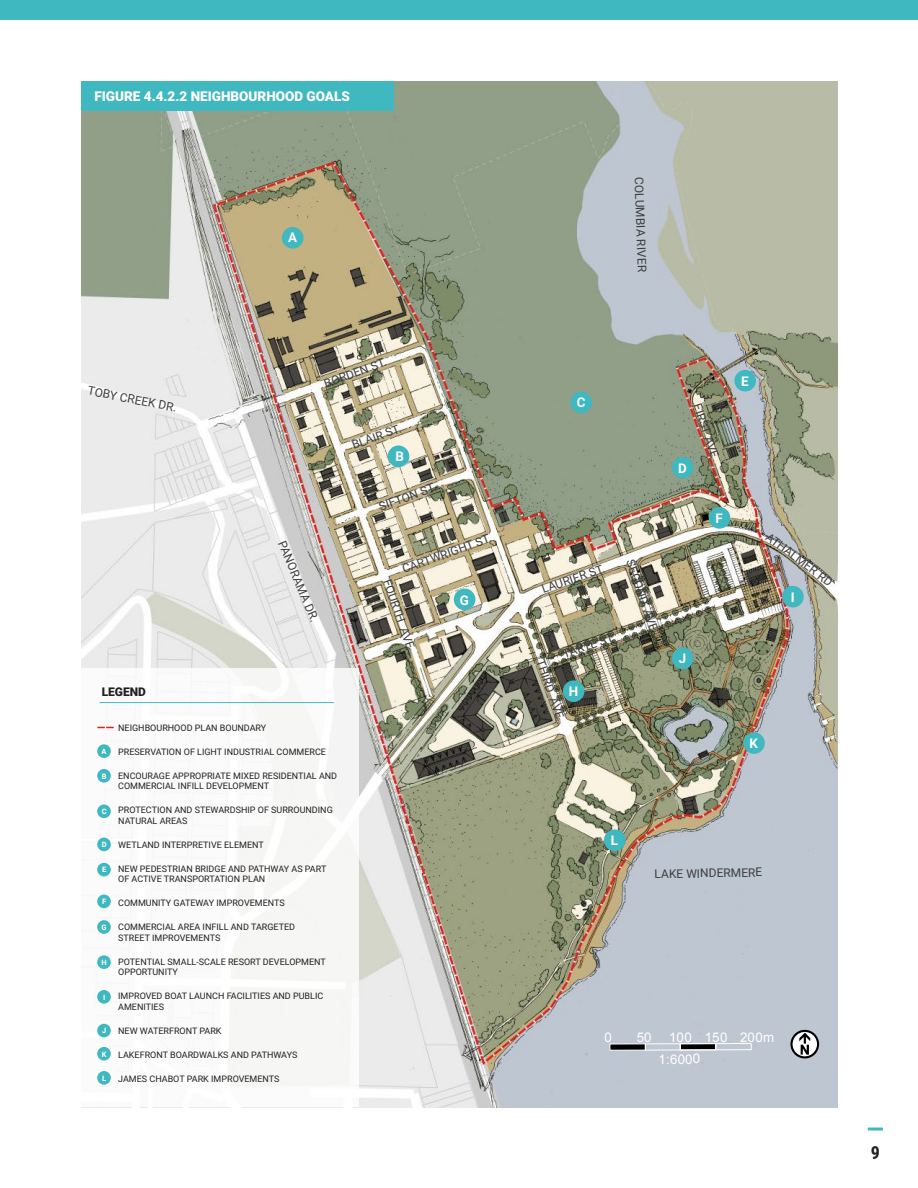
<style>
.page{position:relative;width:918px;height:1188px;background:#fff}
.page>*{position:absolute;margin:0;border:0;box-sizing:border-box;transform-origin:0 0}
.t1{font:700 18px "Roboto Condensed";color:#231f20}
.t2{font:900 13.5px "Roboto";color:#fff}
.t3{font:13.35px/21.6px "Arial";letter-spacing:.01em;color:#fff}
.t4{font:700 13.35px "Roboto";color:#fff}
.t5{font:12px "Roboto";color:#3e3e3f}
.t6{font:900 12px "Roboto";color:#231f20}
.t7{font:9px/10.5px "Roboto";color:#231f20}
.t8{font:700 7.5px "Roboto";color:#fff}
</style>
<div class="page">
<hr style="left:868px;top:1128px;width:15px;height:3px;background:#40b8bf">
<img style="left:81px;top:81px;width:756px;height:1026px">
<div style="left:0;top:0;width:918px;height:19px;background:#40b8bf"></div>
<div style="left:610px;top:1044px;width:35px;height:6px;background:#000"></div>
<div style="left:610px;top:1044px;width:36px;height:7px;border:1px solid #fff"></div>
<div style="left:645px;top:1043px;width:36px;height:7px;border:1px solid #fff"></div>
<div style="left:680px;top:1044px;width:36px;height:6px;background:#000"></div>
<div style="left:680px;top:1043px;width:36px;height:7px;border:1px solid #fff"></div>
<div style="left:715px;top:1043px;width:37px;height:7px;border:1px solid #fff"></div>
<svg style="left:790px;top:1030px;width:29px;height:29px"></svg>
<div style="left:81px;top:669px;width:277px;height:438px;background:#fff"></div>
<hr style="left:100px;top:702px;width:234px;height:1px;background:#40b8bf">
<svg style="left:97px;top:727px;width:17px;height:1px"></svg>
<div style="left:97px;top:744px;width:14px;height:14px;background:#40b8bf;border-radius:50%"></div>
<div style="left:97px;top:769px;width:14px;height:14px;background:#40b8bf;border-radius:50%"></div>
<div style="left:97px;top:805px;width:14px;height:13px;background:#40b8bf;border-radius:50%"></div>
<div style="left:97px;top:838px;width:14px;height:13px;background:#40b8bf;border-radius:50%"></div>
<div style="left:97px;top:863px;width:14px;height:13px;background:#40b8bf;border-radius:50%"></div>
<div style="left:97px;top:895px;width:14px;height:13px;background:#40b8bf;border-radius:50%"></div>
<div style="left:97px;top:920px;width:14px;height:14px;background:#40b8bf;border-radius:50%"></div>
<div style="left:97px;top:955px;width:14px;height:14px;background:#40b8bf;border-radius:50%"></div>
<div style="left:97px;top:990px;width:14px;height:14px;background:#40b8bf;border-radius:50%"></div>
<div style="left:97px;top:1024px;width:14px;height:13px;background:#40b8bf;border-radius:50%"></div>
<div style="left:97px;top:1047px;width:14px;height:14px;background:#40b8bf;border-radius:50%"></div>
<div style="left:97px;top:1071px;width:14px;height:14px;background:#40b8bf;border-radius:50%"></div>
<div style="left:81px;top:81px;width:312px;height:29px;background:#40b8bf"></div>
<div style="left:283px;top:228px;width:20px;height:20px;background:#40b8bf;border-radius:50%"></div>
<div style="left:282px;top:227px;width:21px;height:22px;border:2px solid #40b8bf;border-radius:50%"></div>
<div style="left:388px;top:446px;width:21px;height:20px;background:#40b8bf;border-radius:50%"></div>
<div style="left:388px;top:445px;width:21px;height:22px;border:2px solid #40b8bf;border-radius:50%"></div>
<div style="left:571px;top:392px;width:20px;height:20px;background:#40b8bf;border-radius:50%"></div>
<div style="left:570px;top:392px;width:22px;height:21px;border:2px solid #40b8bf;border-radius:50%"></div>
<div style="left:673px;top:458px;width:20px;height:20px;background:#40b8bf;border-radius:50%"></div>
<div style="left:672px;top:457px;width:22px;height:21px;border:2px solid #40b8bf;border-radius:50%"></div>
<div style="left:735px;top:371px;width:20px;height:20px;background:#40b8bf;border-radius:50%"></div>
<div style="left:734px;top:370px;width:22px;height:22px;border:2px solid #40b8bf;border-radius:50%"></div>
<div style="left:709px;top:508px;width:21px;height:20px;background:#40b8bf;border-radius:50%"></div>
<div style="left:709px;top:507px;width:21px;height:22px;border:2px solid #40b8bf;border-radius:50%"></div>
<div style="left:455px;top:589px;width:20px;height:20px;background:#40b8bf;border-radius:50%"></div>
<div style="left:454px;top:589px;width:21px;height:21px;border:2px solid #40b8bf;border-radius:50%"></div>
<div style="left:564px;top:681px;width:20px;height:20px;background:#40b8bf;border-radius:50%"></div>
<div style="left:563px;top:680px;width:21px;height:22px;border:2px solid #40b8bf;border-radius:50%"></div>
<div style="left:783px;top:587px;width:20px;height:20px;background:#40b8bf;border-radius:50%"></div>
<div style="left:782px;top:586px;width:22px;height:22px;border:2px solid #40b8bf;border-radius:50%"></div>
<div style="left:673px;top:648px;width:20px;height:20px;background:#40b8bf;border-radius:50%"></div>
<div style="left:672px;top:647px;width:22px;height:22px;border:2px solid #40b8bf;border-radius:50%"></div>
<div style="left:744px;top:733px;width:20px;height:20px;background:#40b8bf;border-radius:50%"></div>
<div style="left:743px;top:732px;width:22px;height:22px;border:2px solid #40b8bf;border-radius:50%"></div>
<div style="left:605px;top:830px;width:20px;height:20px;background:#40b8bf;border-radius:50%"></div>
<div style="left:604px;top:829px;width:22px;height:22px;border:2px solid #40b8bf;border-radius:50%"></div>
<h2 class="t2" style="left:94px;top:86px;width:257px">FIGURE 4.4.2.2 NEIGHBOURHOOD GOALS</h2>
<h3 class="t5" style="left:90px;top:382px;width:92px;rotate:11deg">TOBY CREEK DR.</h3>
<h3 class="t4" style="left:288px;top:228px;width:10px">A</h3>
<h3 class="t5" style="left:322px;top:376px;width:67px;rotate:-20deg">BORDEN ST.</h3>
<h3 class="t5" style="left:349px;top:437px;width:53px;rotate:-20deg">BLAIR ST.</h3>
<h3 class="t5" style="left:376px;top:499px;width:62px;rotate:-20deg">SIFTON ST.</h3>
<h3 class="t5" style="left:400px;top:561px;width:95px;rotate:-20deg">CARTWRIGHT ST.</h3>
<h3 class="t4" style="left:395px;top:447px;width:10px">B</h3>
<h3 class="t5" style="left:289px;top:538px;width:88px;rotate:67deg">PANORAMA DR.</h3>
<h3 class="t5" style="left:395px;top:577px;width:75px;rotate:71deg">FOURTH AVE</h3>
<h3 class="t4" style="left:460px;top:590px;width:11px">G</h3>
<h3 class="t6" style="left:102px;top:683px;width:46px">LEGEND</h3>
<p class="t7" style="left:118px;top:722px;width:150px">NEIGHBOURHOOD PLAN BOUNDARY</p>
<p class="t7" style="left:118px;top:746px;width:209px">PRESERVATION OF LIGHT INDUSTRIAL COMMERCE</p>
<p class="t7" style="left:118px;top:770px;width:221px">ENCOURAGE APPROPRIATE MIXED RESIDENTIAL AND<br>COMMERCIAL INFILL DEVELOPMENT</p>
<p class="t7" style="left:118px;top:804px;width:216px">PROTECTION AND STEWARDSHIP OF SURROUNDING<br>NATURAL AREAS</p>
<p class="t7" style="left:118px;top:839px;width:147px">WETLAND INTERPRETIVE ELEMENT</p>
<p class="t7" style="left:118px;top:863px;width:210px">NEW PEDESTRIAN BRIDGE AND PATHWAY AS PART<br>OF ACTIVE TRANSPORTATION PLAN</p>
<p class="t7" style="left:118px;top:897px;width:168px">COMMUNITY GATEWAY IMPROVEMENTS</p>
<p class="t7" style="left:118px;top:921px;width:178px">COMMERCIAL AREA INFILL AND TARGETED<br>STREET IMPROVEMENTS</p>
<p class="t7" style="left:118px;top:956px;width:209px">POTENTIAL SMALL-SCALE RESORT DEVELOPMENT<br>OPPORTUNITY</p>
<p class="t7" style="left:118px;top:990px;width:207px">IMPROVED BOAT LAUNCH FACILITIES AND PUBLIC<br>AMENITIES</p>
<p class="t7" style="left:118px;top:1025px;width:105px">NEW WATERFRONT PARK</p>
<p class="t7" style="left:118px;top:1049px;width:181px">LAKEFRONT BOARDWALKS AND PATHWAYS</p>
<p class="t7" style="left:118px;top:1073px;width:163px">JAMES CHABOT PARK IMPROVEMENTS</p>
<p class="t8" style="left:102px;top:746px;width:7px">A</p>
<p class="t8" style="left:102px;top:771px;width:6px">B</p>
<p class="t8" style="left:102px;top:806px;width:6px">C</p>
<p class="t8" style="left:102px;top:839px;width:6px">D</p>
<p class="t8" style="left:102px;top:864px;width:6px">E</p>
<p class="t8" style="left:102px;top:896px;width:6px">F</p>
<p class="t8" style="left:102px;top:922px;width:7px">G</p>
<p class="t8" style="left:101px;top:957px;width:7px">H</p>
<p class="t8" style="left:103px;top:992px;width:4px">I</p>
<p class="t8" style="left:102px;top:1025px;width:6px">J</p>
<p class="t8" style="left:102px;top:1049px;width:6px">K</p>
<p class="t8" style="left:102px;top:1073px;width:6px">L</p>
<h3 class="t5" style="left:647px;top:177px;width:96px;rotate:88deg">COLUMBIA RIVER</h3>
<h3 class="t4" style="left:577px;top:393px;width:10px">C</h3>
<h3 class="t5" style="left:539px;top:581px;width:68px;rotate:-19deg">LAURIER ST.</h3>
<h3 class="t5" style="left:560px;top:646px;width:56px;rotate:-19deg">TARTE ST.</h3>
<h3 class="t5" style="left:548px;top:657px;width:63px;rotate:71deg">THIRD AVE</h3>
<h3 class="t4" style="left:569px;top:682px;width:11px">H</h3>
<h3 class="t5" style="left:638px;top:557px;width:76px;rotate:71deg">SECOND AVE</h3>
<h3 class="t5" style="left:705px;top:401px;width:58px;rotate:71deg">FIRST AVE</h3>
<h3 class="t4" style="left:678px;top:459px;width:10px">D</h3>
<h3 class="t4" style="left:716px;top:509px;width:9px">F</h3>
<h3 class="t4" style="left:741px;top:372px;width:9px">E</h3>
<h3 class="t5" style="left:772px;top:528px;width:82px;rotate:37deg">ATHALMER RD</h3>
<h3 class="t4" style="left:791px;top:588px;width:5px">I</h3>
<h3 class="t4" style="left:679px;top:649px;width:9px">J</h3>
<h3 class="t4" style="left:750px;top:734px;width:10px">K</h3>
<h3 class="t4" style="left:611px;top:831px;width:9px">L</h3>
<h3 class="t5" style="left:654px;top:866px;width:109px;rotate:-1deg">LAKE WINDERMERE</h3>
<h3 class="t3" style="left:604px;top:1027px;width:9px">0</h3>
<h3 class="t3" style="left:637px;top:1027px;width:16px">50</h3>
<h3 class="t3" style="left:658px;top:1027px;width:117px;text-indent:11px">100 150 200m<br>1:6000</h3>
<h1 class="t1" style="left:871px;top:1140px;width:11px">9</h1>
</div>
